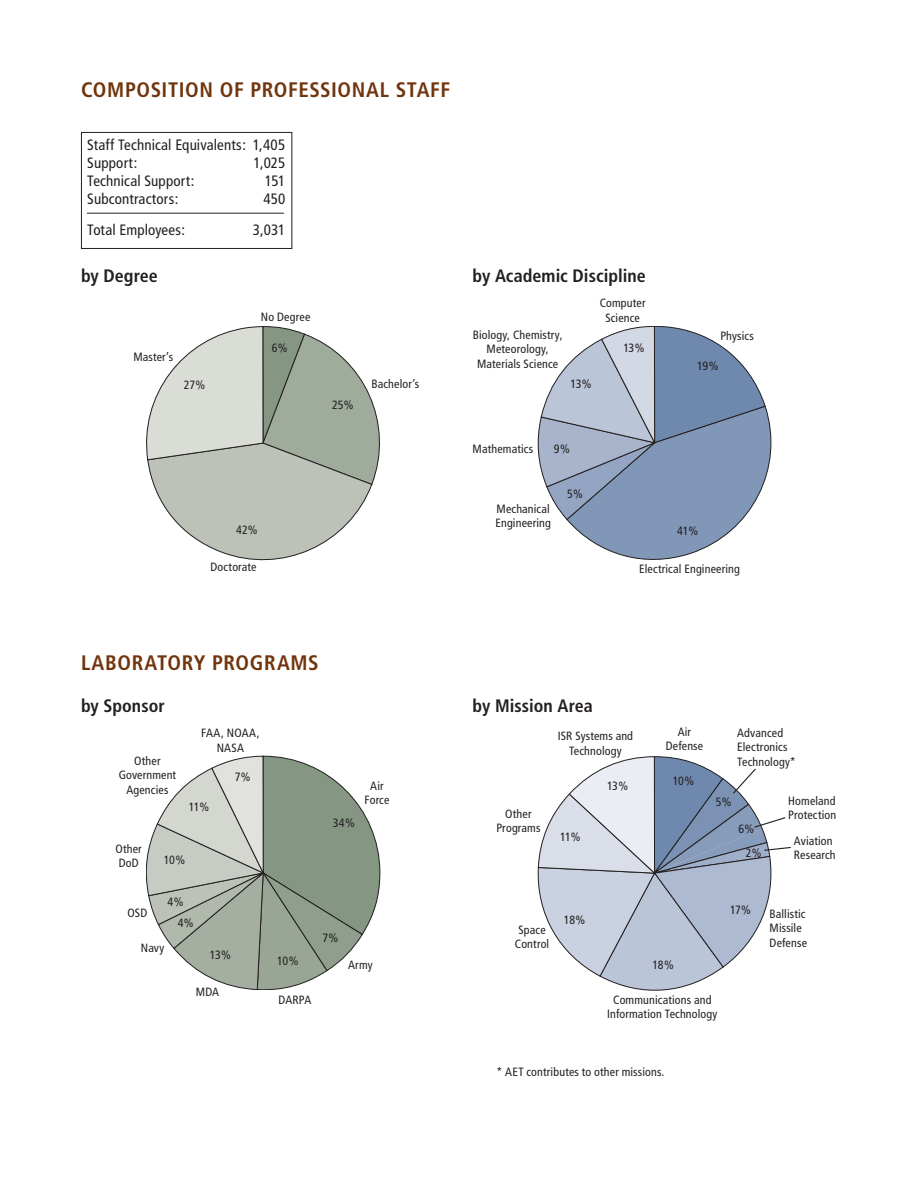
<style>
.page{position:relative;width:918px;height:1188px;background:#fff}
.page>*{position:absolute;margin:0;border:0;box-sizing:border-box;transform-origin:0 0}
.t1{font:700 condensed 21px "Frutiger";letter-spacing:.03em;color:#71350d}
.t2{font:700 condensed 18px "Frutiger";color:#231f20}
.t3{font:condensed 15px/18px "Frutiger";letter-spacing:.005em;color:#231f20}
.t4{font:condensed 12px/14.4px "Frutiger";letter-spacing:.01em;color:#231f20;text-align:center}
</style>
<div class="page">
<svg style="left:146px;top:326px;width:234px;height:234px"></svg>
<svg style="left:538px;top:326px;width:233px;height:234px"></svg>
<svg style="left:146px;top:756px;width:234px;height:234px"></svg>
<div style="left:81px;top:132px;width:211px;height:117px;border:1px solid #231f20"></div>
<hr style="left:87px;top:213px;width:197px;height:1px;background:#231f20">
<svg style="left:538px;top:756px;width:253px;height:234px"></svg>
<h1 class="t1" style="left:81px;top:77px;width:371px">COMPOSITION OF PROFESSIONAL STAFF</h1>
<p class="t3" style="left:87px;top:135px;width:200px">Staff Technical Equivalents: 1,405<br>Support:</p>
<p class="t3" style="left:254px;top:153px;width:33px">1,025</p>
<p class="t3" style="left:87px;top:171px;width:109px">Technical Support:</p>
<p class="t3" style="left:265px;top:171px;width:22px">151</p>
<p class="t3" style="left:87px;top:189px;width:93px">Subcontractors:</p>
<p class="t3" style="left:263px;top:189px;width:23px">450</p>
<p class="t3" style="left:87px;top:221px;width:99px">Total Employees:</p>
<p class="t3" style="left:253px;top:221px;width:34px">3,031</p>
<h2 class="t2" style="left:81px;top:265px;width:78px">by Degree</h2>
<h2 class="t2" style="left:472px;top:265px;width:175px">by Academic Discipline</h2>
<p class="t4" style="left:133px;top:350px;width:41px">Master’s</p>
<p class="t4" style="left:184px;top:377px;width:23px">27%</p>
<p class="t4" style="left:261px;top:310px;width:51px">No Degree</p>
<p class="t4" style="left:272px;top:341px;width:17px">6%</p>
<p class="t4" style="left:332px;top:398px;width:23px">25%</p>
<p class="t4" style="left:371px;top:377px;width:50px">Bachelor’s</p>
<p class="t4" style="left:236px;top:523px;width:23px">42%</p>
<p class="t4" style="left:473px;top:328px;width:91px">Biology, Chemistry,<br>Meteorology,<br>Materials Science</p>
<p class="t4" style="left:600px;top:296px;width:47px">Computer<br>Science</p>
<p class="t4" style="left:623px;top:341px;width:23px">13%</p>
<p class="t4" style="left:571px;top:377px;width:23px">13%</p>
<p class="t4" style="left:473px;top:441px;width:62px">Mathematics</p>
<p class="t4" style="left:554px;top:442px;width:18px">9%</p>
<p class="t4" style="left:567px;top:487px;width:17px">5%</p>
<p class="t4" style="left:495px;top:502px;width:57px;text-align:left">Mechanical<br>Engineering</p>
<p class="t4" style="left:720px;top:329px;width:35px">Physics</p>
<p class="t4" style="left:697px;top:359px;width:23px">19%</p>
<p class="t4" style="left:677px;top:524px;width:22px">41%</p>
<p class="t4" style="left:211px;top:560px;width:48px">Doctorate</p>
<h1 class="t1" style="left:81px;top:650px;width:239px">LABORATORY PROGRAMS</h1>
<h2 class="t2" style="left:81px;top:695px;width:85px">by Sponsor</h2>
<h2 class="t2" style="left:472px;top:695px;width:122px">by Mission Area</h2>
<p class="t4" style="left:639px;top:562px;width:102px">Electrical Engineering</p>
<p class="t4" style="left:119px;top:753px;width:59px">Other<br>Government<br>Agencies</p>
<p class="t4" style="left:201px;top:726px;width:34px">FAA , NOAA</p>
<p class="t4" style="left:257px;top:726px;width:4px">,</p>
<p class="t4" style="left:217px;top:740px;width:29px">NASA</p>
<p class="t4" style="left:189px;top:800px;width:22px">11%</p>
<p class="t4" style="left:235px;top:770px;width:17px">7%</p>
<p class="t4" style="left:115px;top:841px;width:28px;text-align:left">Other<br>DoD</p>
<p class="t4" style="left:127px;top:906px;width:21px">OSD</p>
<p class="t4" style="left:164px;top:853px;width:23px">10%</p>
<p class="t4" style="left:168px;top:895px;width:17px">4%</p>
<p class="t4" style="left:178px;top:916px;width:17px">4%</p>
<p class="t4" style="left:141px;top:940px;width:25px">Navy</p>
<p class="t4" style="left:210px;top:947px;width:23px">13%</p>
<p class="t4" style="left:196px;top:984px;width:25px">MDA</p>
<p class="t4" style="left:333px;top:816px;width:23px">34%</p>
<p class="t4" style="left:364px;top:778px;width:27px">Air<br>Force</p>
<p class="t4" style="left:277px;top:954px;width:23px">10%</p>
<p class="t4" style="left:278px;top:993px;width:15px">DARPA</p>
<p class="t4" style="left:323px;top:930px;width:17px">7%</p>
<p class="t4" style="left:348px;top:958px;width:26px">Army</p>
<p class="t4" style="left:496px;top:807px;width:46px">Other<br>Programs</p>
<p class="t4" style="left:558px;top:729px;width:77px">ISR Systems and<br>Technology</p>
<p class="t4" style="left:560px;top:830px;width:22px">11%</p>
<p class="t4" style="left:607px;top:779px;width:23px">13%</p>
<p class="t4" style="left:666px;top:724px;width:39px">Air<br>Defense</p>
<p class="t4" style="left:737px;top:726px;width:60px;text-align:left">Advanced<br>Electronics<br>Technology*</p>
<p class="t4" style="left:788px;top:793px;width:50px;text-align:left">Homeland<br>Protection</p>
<p class="t4" style="left:673px;top:773px;width:23px">10%</p>
<p class="t4" style="left:716px;top:795px;width:17px">5%</p>
<p class="t4" style="left:738px;top:822px;width:17px">6%</p>
<p class="t4" style="left:746px;top:846px;width:17px">2%</p>
<p class="t4" style="left:794px;top:834px;width:43px;text-align:left">Aviation<br>Research</p>
<p class="t4" style="left:515px;top:922px;width:36px;text-align:left">Space<br>Control</p>
<p class="t4" style="left:564px;top:913px;width:23px">18%</p>
<p class="t4" style="left:730px;top:903px;width:22px">17%</p>
<p class="t4" style="left:653px;top:958px;width:23px">18%</p>
<p class="t4" style="left:607px;top:992px;width:112px">Communications and<br>Information Technology</p>
<p class="t4" style="left:770px;top:907px;width:39px;text-align:left">Ballistic<br>Missile<br>Defense</p>
<p class="t4" style="left:496px;top:1064px;width:170px">* AET contributes to other missions.</p>
</div>
